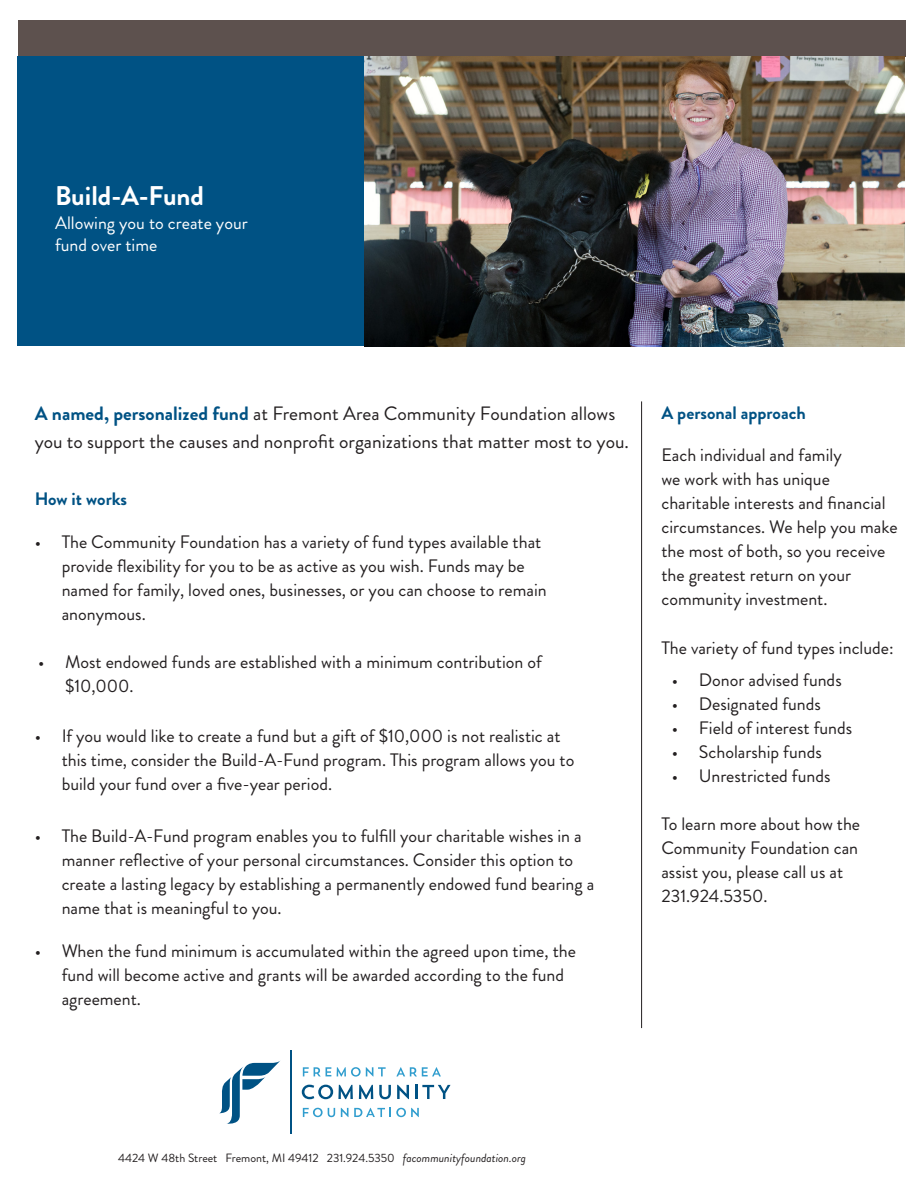
<style>
.page{position:relative;width:923px;height:1193px;background:#fff}
.page>*{position:absolute;margin:0;border:0;box-sizing:border-box;transform-origin:0 0}
.t1{font:700 27px "Brandon Grotesque";color:#fff}
.t2{font:19.35px/28.5px "Brandon Grotesque";color:#231f20}
.t3{font:18px/24px "Brandon Grotesque";color:#231f20}
.t4{font:18px "Brandon Grotesque";color:#fff}
.t5{font:700 18px "Brandon Grotesque";color:#005284}
.t6{font:12px "Brandon Grotesque";color:#231f20}
.s1{font-weight:700;color:#005284}
.s2{font-style:italic}
</style>
<div class="page">
<div style="left:18px;top:20px;width:887px;height:36px;background:#5d514e"></div>
<div style="left:18px;top:56px;width:347px;height:290px;background:#005284"></div>
<img style="left:365px;top:56px;width:539px;height:290px">
<hr style="left:641px;top:401px;width:1px;height:627px;background:#231f20">
<hr style="left:290px;top:1050px;width:1px;height:83px;background:#005284">
<svg style="left:219px;top:1061px;width:61px;height:62px"></svg>
<svg style="left:303px;top:1067px;width:57px;height:9px"></svg>
<svg style="left:366px;top:1067px;width:19px;height:9px"></svg>
<svg style="left:396px;top:1067px;width:45px;height:9px"></svg>
<svg style="left:302px;top:1084px;width:51px;height:15px"></svg>
<svg style="left:359px;top:1084px;width:14px;height:15px"></svg>
<svg style="left:379px;top:1084px;width:12px;height:15px"></svg>
<svg style="left:397px;top:1084px;width:12px;height:15px"></svg>
<hr style="left:415px;top:1084px;width:3px;height:15px;background:#005284">
<svg style="left:422px;top:1084px;width:28px;height:15px"></svg>
<svg style="left:303px;top:1107px;width:32px;height:10px"></svg>
<svg style="left:341px;top:1107px;width:7px;height:10px"></svg>
<svg style="left:354px;top:1107px;width:65px;height:10px"></svg>
<p class="t1" style="left:55px;top:177px;width:150px">Build-A-Fund</p>
<p class="t4" style="left:55px;top:211px;width:194px">Allowing you to create your</p>
<p class="t4" style="left:55px;top:232px;width:104px">fund over time</p>
<p class="t2" style="left:35px;top:399px;width:596px"><span class="s1">A named, personalized fund</span> at Fremont Area Community Foundation allows you to support the causes and nonprofit organizations that matter most to you.</p>
<p class="t5" style="left:35px;top:486px;width:94px">How it works</p>
<p class="t3" style="left:62px;top:530px;width:486px;text-indent:-27px">• The Community Foundation has a variety of fund types available that provide flexibility for you to be as active as you wish. Funds may be named for family, loved ones, businesses, or you can choose to remain anonymous.</p>
<p class="t3" style="left:65px;top:649px;width:478px;text-indent:-27px">• Most endowed funds are established with a minimum contribution of $10,000.</p>
<p class="t3" style="left:62px;top:724px;width:514px;text-indent:-27px">• If you would like to create a fund but a gift of $10,000 is not realistic at this time, consider the Build-A-Fund program. This program allows you to build your fund over a five-year period.</p>
<p class="t3" style="left:62px;top:823px;width:534px;text-indent:-27px">• The Build-A-Fund program enables you to fulfill your charitable wishes in a manner reflective of your personal circumstances. Consider this option to create a lasting legacy by establishing a permanently endowed fund bearing a name that is meaningful to you.</p>
<p class="t3" style="left:62px;top:939px;width:516px;text-indent:-27px">• When the fund minimum is accumulated within the agreed upon time, the fund will become active and grants will be awarded according to the fund agreement.</p>
<p class="t5" style="left:661px;top:400px;width:146px">A personal approach</p>
<p class="t3" style="left:661px;top:443px;width:182px">Each individual and family</p>
<p class="t3" style="left:661px;top:467px;width:170px">we work with has unique</p>
<p class="t3" style="left:661px;top:491px;width:226px">charitable interests and financial</p>
<p class="t3" style="left:661px;top:515px;width:238px">circumstances. We help you make the most of both, so you receive the greatest return on your</p>
<p class="t3" style="left:661px;top:587px;width:167px">community investment.</p>
<p class="t3" style="left:661px;top:636px;width:234px">The variety of fund types include:</p>
<p class="t3" style="left:672px;top:668px;width:171px">• Donor advised funds</p>
<p class="t3" style="left:672px;top:692px;width:150px">• Designated funds</p>
<p class="t3" style="left:672px;top:716px;width:182px">• Field of interest funds</p>
<p class="t3" style="left:672px;top:740px;width:151px">• Scholarship funds</p>
<p class="t3" style="left:672px;top:764px;width:160px">• Unrestricted funds</p>
<p class="t3" style="left:661px;top:812px;width:200px">To learn more about how the<br>Community Foundation can assist you, please call us at<br>231.924.5350.</p>
<p class="t6" style="left:118px;top:1150px;width:409px">4424 W 48th Street Fremont, MI 49412 231.924.5350 <span class="s2">facommunityfoundation.org</span></p>
</div>
